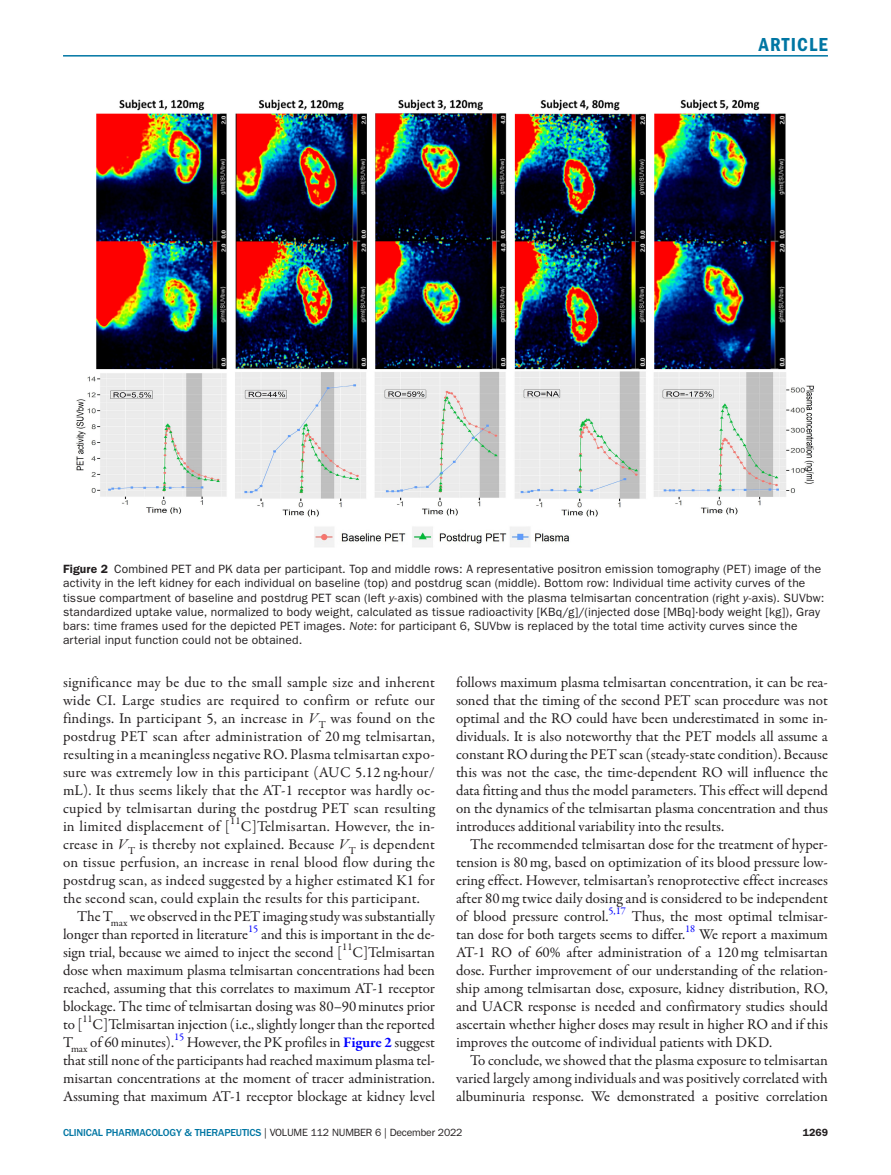
<style>
.page{position:relative;width:891px;height:1175px;background:#fff}
.page>*{position:absolute;margin:0;border:0;box-sizing:border-box;transform-origin:0 0}
.t1{font:19.5px "ITC Franklin Gothic Std Dm Cd";letter-spacing:.06em;color:#0076a3}
.t2{font:15px/18px "Garamond Premr Pro";letter-spacing:-.005em;color:#231f20;text-align:justify}
.t3{font:12px/14.2px "ITC Franklin Gothic Std";letter-spacing:.015em;color:#231f20}
.t4{font:500 10.5px "ITC Franklin Gothic Std";letter-spacing:-.015em;color:#0076a3}
.t5{font:10.5px "Garamond Premr Pro";color:#00f}
.t6{font:10.5px "Garamond Premr Pro";color:#231f20}
.t7{font:600 10.5px "ITC Franklin Gothic Std";color:#231f20}
.s1{font-weight:600}
.s2{font-style:italic}
.s3{font-weight:700;color:#00f}
.s4{font-weight:400;color:#231f20}
</style>
<div class="page">
<hr style="left:63px;top:55px;width:765px;height:2px;background:#0076a3">
<img style="left:76px;top:100px;width:738px;height:447px">
<h1 class="t1" style="left:759px;top:33px;width:71px">ARTICLE</h1>
<p class="t3" style="left:63px;top:562px;width:763px"><span class="s1">Figure 2</span> Combined PET and PK data per participant. Top and middle rows: A representative positron emission tomography (PET) image of the activity in the left kidney for each individual on baseline (top) and postdrug scan (middle). Bottom row: Individual time activity curves of the tissue compartment of baseline and postdrug PET scan (left <span class="s2">y</span>-axis) combined with the plasma telmisartan concentration (right <span class="s2">y</span>-axis). SUVbw: standardized uptake value, normalized to body weight, calculated as tissue radioactivity [KBq/g]/(injected dose [MBq]∙body weight [kg]), Gray bars: time frames used for the depicted PET images. <span class="s2">Note</span>: for participant 6, SUVbw is replaced by the total time activity curves since the arterial input function could not be obtained.</p>
<p class="t2" style="left:63px;top:673px;width:373px">significance may be due to the small sample size and inherent wide CI. Large studies are required to confirm or refute our findings. In participant 5, an increase in <span class="s2">V</span><sub>T</sub> was found on the postdrug PET scan after administration of 20 mg telmisartan, resulting in a meaningless negative RO. Plasma telmisartan expo&shy;sure was extremely low in this participant (AUC 5.12 ng∙hour/ mL). It thus seems likely that the AT-1 receptor was hardly oc&shy;cupied by telmisartan during the postdrug PET scan resulting in limited displacement of [</p>
<p class="t6" style="left:230px;top:814px;width:12px">11</p>
<p class="t2" style="left:63px;top:817px;width:374px;text-indent:178px">C]Telmisartan. However, the in&shy;crease in <span class="s2">V</span><sub>T</sub> is thereby not explained. Because <span class="s2">V</span><sub>T</sub> is dependent on tissue perfusion, an increase in renal blood flow during the postdrug scan, as indeed suggested by a higher estimated K1 for the second scan, could explain the results for this participant.</p>
<p class="t2" style="left:63px;top:907px;width:373px;text-indent:14px">The T<sub>max</sub> we observed in the PET imaging study was substantially longer than reported in literature</p>
<p class="t5" style="left:248px;top:922px;width:12px">15</p>
<p class="t2" style="left:63px;top:925px;width:373px;text-indent:198px">and this is important in the de&shy;sign trial, because we aimed to inject the second [</p>
<p class="t6" style="left:342px;top:940px;width:12px">11</p>
<p class="t2" style="left:63px;top:943px;width:373px;text-indent:289px">C]Telmisartan dose when maximum plasma telmisartan concentrations had been reached, assuming that this correlates to maximum AT-1 receptor blockage. The time of telmisartan dosing was 80–90minutes prior to [</p>
<p class="t6" style="left:82px;top:1012px;width:12px">11</p>
<p class="t2" style="left:63px;top:1015px;width:373px;text-indent:30px">C]Telmisartan injection (i.e., slightly longer than the reported<br>T<sub>max</sub> of 60minutes).</p>
<p class="t5" style="left:174px;top:1030px;width:12px">15</p>
<p class="t2" style="left:63px;top:1033px;width:373px;text-indent:124px">However, the PK profiles in <span class="s3">Figure 2</span> suggest that still none of the participants had reached maximum plasma tel&shy;misartan concentrations at the moment of tracer administration.<br>Assuming that maximum AT-1 receptor blockage at kidney level</p>
<p class="t2" style="left:456px;top:673px;width:373px">follows maximum plasma telmisartan concentration, it can be rea&shy;soned that the timing of the second PET scan procedure was not optimal and the RO could have been underestimated in some in&shy;dividuals. It is also noteworthy that the PET models all assume a constant RO during the PET scan (steady-state condition). Because this was not the case, the time-dependent RO will influence the data fitting and thus the model parameters. This effect will depend on the dynamics of the telmisartan plasma concentration and thus introduces additional variability into the results.</p>
<p class="t2" style="left:456px;top:835px;width:373px;text-indent:14px">The recommended telmisartan dose for the treatment of hyper&shy;tension is 80mg, based on optimization of its blood pressure low&shy;ering effect. However, telmisartan’s renoprotective effect increases after 80mg twice daily dosing and is considered to be independent of blood pressure control.</p>
<p class="t5" style="left:608px;top:904px;width:19px">5,17</p>
<p class="t2" style="left:456px;top:907px;width:373px;text-indent:176px">Thus, the most optimal telmisar&shy;tan dose for both targets seems to differ.</p>
<p class="t5" style="left:685px;top:922px;width:12px">18</p>
<p class="t2" style="left:456px;top:925px;width:373px;text-indent:243px">We report a maximum AT-1 RO of 60% after administration of a 120mg telmisartan dose. Further improvement of our understanding of the relation&shy;ship among telmisartan dose, exposure, kidney distribution, RO, and UACR response is needed and confirmatory studies should ascertain whether higher doses may result in higher RO and if this improves the outcome of individual patients with DKD.</p>
<p class="t2" style="left:456px;top:1051px;width:374px;text-indent:14px">To conclude, we showed that the plasma exposure to telmisartan varied largely among individuals and was positively correlated with albuminuria response. We demonstrated a positive correlation</p>
<p class="t4" style="left:63px;top:1126px;width:401px">CLINICAL PHARMACOLOGY &amp; THERAPEUTICS <span class="s4">| VOLUME 112 NUMBER 6 | December 2022</span></p>
<p class="t7" style="left:803px;top:1125px;width:27px">1269</p>
</div>
